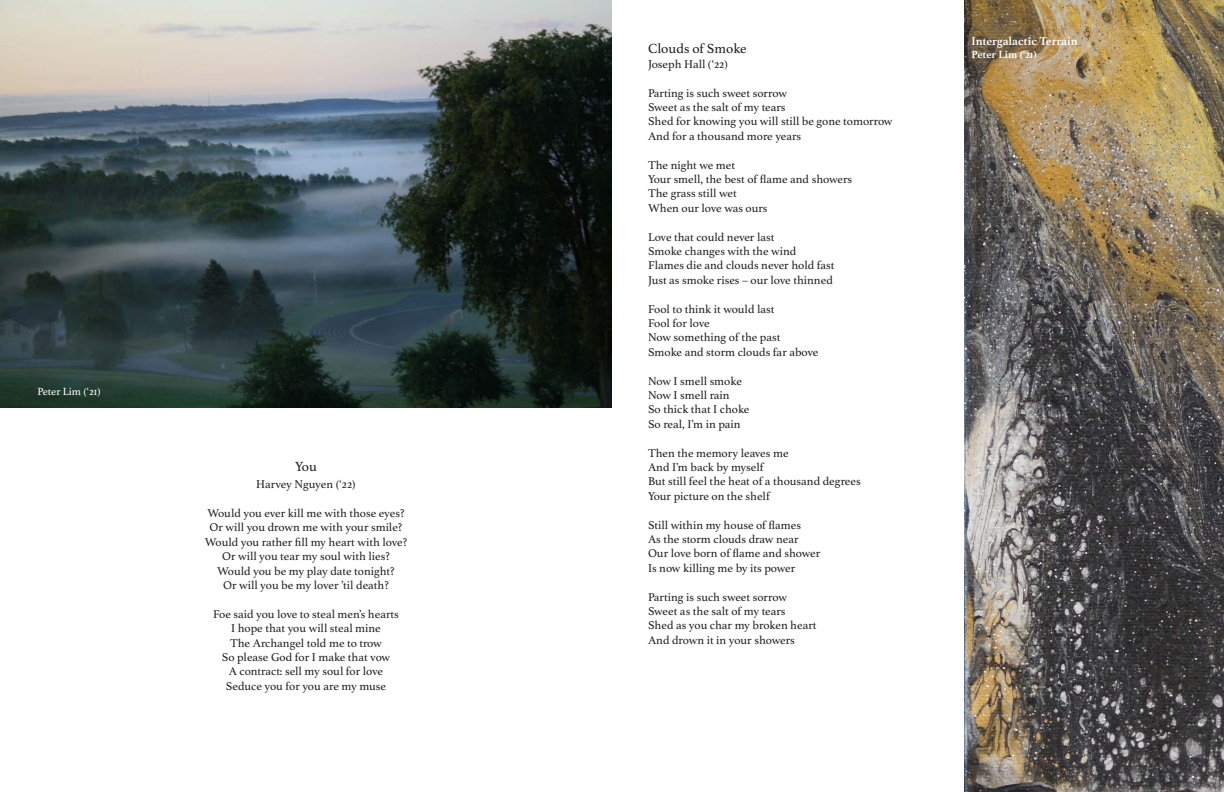
<style>
.page{position:relative;width:1224px;height:792px;background:#fff}
.page>*{position:absolute;margin:0;border:0;box-sizing:border-box;transform-origin:0 0}
.t1{font:14px "Athelas";color:#231f20}
.t2{font:12px "Athelas";color:#231f20}
.t3{font:700 12px "Athelas";color:#fff}
.t4{font:11px "Athelas";color:#fff}
.t5{font:700 11px "Athelas";color:#fff}
</style>
<div class="page">
<img style="left:964px;top:0;width:260px;height:792px">
<img style="left:0;top:0;width:612px;height:408px">
<p class="t4" style="left:37px;top:386px;width:65px">Peter Lim (‘21)</p>
<p class="t1" style="left:295px;top:459px;width:23px">You</p>
<p class="t2" style="left:256px;top:478px;width:101px">Harvey Nguyen (‘22)</p>
<p class="t2" style="left:207px;top:506px;width:199px">Would you ever kill me with those eyes?</p>
<p class="t2" style="left:210px;top:521px;width:194px">Or will you drown me with your smile?</p>
<p class="t2" style="left:205px;top:535px;width:204px">Would you rather fill my heart with love?</p>
<p class="t2" style="left:222px;top:550px;width:169px">Or will you tear my soul with lies?</p>
<p class="t2" style="left:217px;top:564px;width:179px">Would you be my play date tonight?</p>
<p class="t2" style="left:223px;top:578px;width:167px">Or will you be my lover ’til death?</p>
<p class="t2" style="left:213px;top:607px;width:187px">Foe said you love to steal men’s hearts</p>
<p class="t2" style="left:231px;top:622px;width:151px">I hope that you will steal mine</p>
<p class="t2" style="left:230px;top:636px;width:153px">The Archangel told me to trow</p>
<p class="t2" style="left:222px;top:650px;width:170px">So please God for I make that vow</p>
<p class="t2" style="left:229px;top:665px;width:156px">A contract: sell my soul for love</p>
<p class="t2" style="left:226px;top:679px;width:162px">Seduce you for you are my muse</p>
<p class="t1" style="left:648px;top:41px;width:100px">Clouds of Smoke</p>
<p class="t2" style="left:648px;top:57px;width:81px">Joseph Hall (‘22)</p>
<p class="t2" style="left:648px;top:86px;width:141px">Parting is such sweet sorrow</p>
<p class="t2" style="left:648px;top:100px;width:139px">Sweet as the salt of my tears</p>
<p class="t2" style="left:648px;top:115px;width:246px">Shed for knowing you will still be gone tomorrow</p>
<p class="t2" style="left:648px;top:129px;width:155px">And for a thousand more years</p>
<p class="t2" style="left:648px;top:158px;width:89px">The night we met</p>
<p class="t2" style="left:648px;top:172px;width:206px">Your smell, the best of flame and showers</p>
<p class="t2" style="left:648px;top:187px;width:90px">The grass still wet</p>
<p class="t2" style="left:648px;top:201px;width:121px">When our love was ours</p>
<p class="t2" style="left:648px;top:230px;width:128px">Love that could never last</p>
<p class="t2" style="left:648px;top:244px;width:150px">Smoke changes with the wind</p>
<p class="t2" style="left:648px;top:259px;width:188px">Flames die and clouds never hold fast</p>
<p class="t2" style="left:648px;top:273px;width:186px">Just as smoke rises – our love thinned</p>
<p class="t2" style="left:648px;top:302px;width:128px">Fool to think it would last</p>
<p class="t2" style="left:648px;top:316px;width:63px">Fool for love</p>
<p class="t2" style="left:648px;top:331px;width:134px">Now something of the past</p>
<p class="t2" style="left:648px;top:345px;width:172px">Smoke and storm clouds far above</p>
<p class="t2" style="left:648px;top:374px;width:95px">Now I smell smoke</p>
<p class="t2" style="left:648px;top:388px;width:83px">Now I smell rain</p>
<p class="t2" style="left:648px;top:403px;width:103px">So thick that I choke</p>
<p class="t2" style="left:648px;top:417px;width:94px">So real, I’m in pain</p>
<p class="t2" style="left:648px;top:446px;width:142px">Then the memory leaves me</p>
<p class="t2" style="left:648px;top:460px;width:117px">And I’m back by myself</p>
<p class="t2" style="left:648px;top:475px;width:214px">But still feel the heat of a thousand degrees</p>
<p class="t2" style="left:648px;top:489px;width:123px">Your picture on the shelf</p>
<p class="t2" style="left:648px;top:518px;width:155px">Still within my house of flames</p>
<p class="t2" style="left:648px;top:532px;width:152px">As the storm clouds draw near</p>
<p class="t2" style="left:648px;top:547px;width:174px">Our love born of flame and shower</p>
<p class="t2" style="left:648px;top:561px;width:149px">Is now killing me by its power</p>
<p class="t2" style="left:648px;top:590px;width:141px">Parting is such sweet sorrow</p>
<p class="t2" style="left:648px;top:604px;width:139px">Sweet as the salt of my tears</p>
<p class="t2" style="left:648px;top:619px;width:170px">Shed as you char my broken heart</p>
<p class="t2" style="left:648px;top:633px;width:148px">And drown it in your showers</p>
<p class="t3" style="left:972px;top:34px;width:108px">Intergalactic Terrain</p>
<p class="t5" style="left:972px;top:48px;width:67px">Peter Lim (‘21)</p>
</div>
